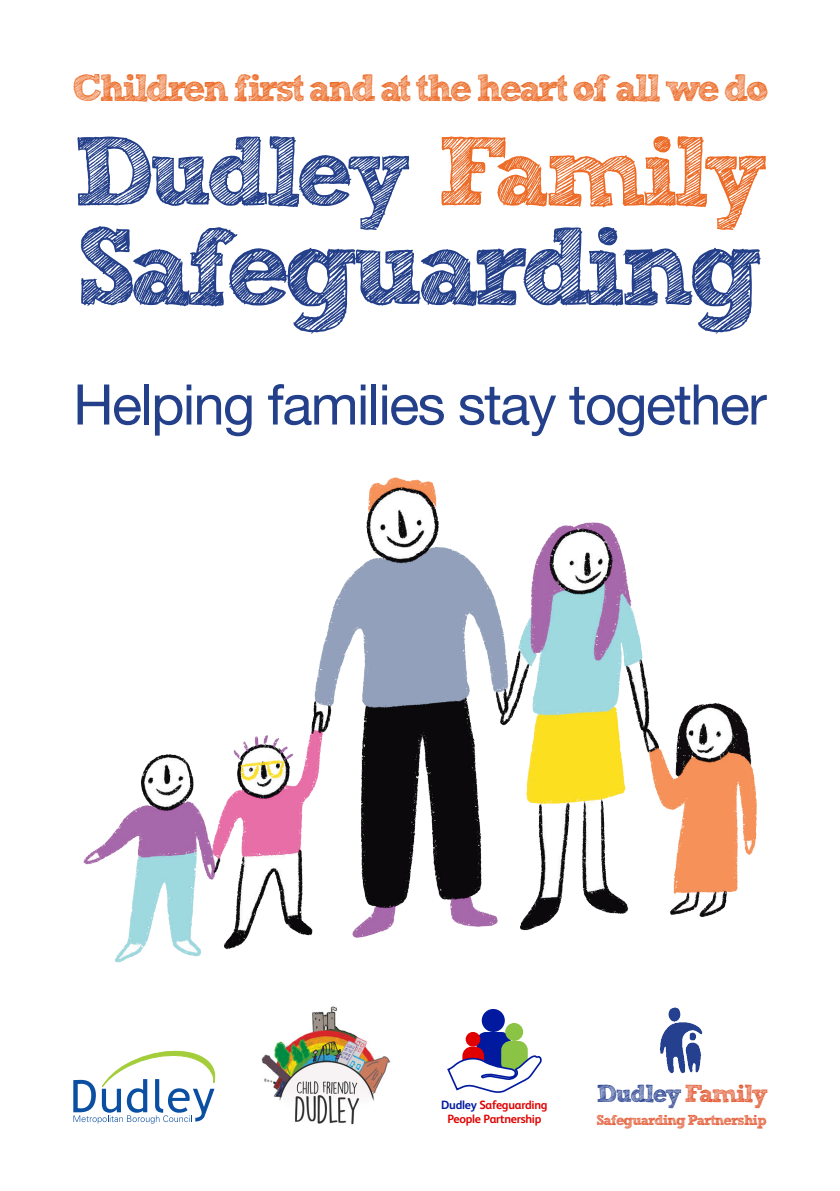
<style>
.page{position:relative;width:840px;height:1191px;background:#fff}
.page>*{position:absolute;margin:0;border:0;box-sizing:border-box;transform-origin:0 0}
.t1{font:700 110.2px "freeversion Sketch Block";letter-spacing:-.07em;color:#24408a}
.t2{font:700 98px "freeversion Sketch Block";letter-spacing:-.07em;color:#24408a}
.t3{font:56px "Helvetica Neue LT Pro";letter-spacing:-.03em;color:#24408a}
.t4{font:700 38px "freeversion Sketch Block";letter-spacing:-.08em;color:#ec6c28}
.t5{font:700 24.6px "freeversion Sketch Block";letter-spacing:-.07em;color:#253f8e}
.t6{font:700 14.4px "freeversion Sketch Block";letter-spacing:-.07em;color:#e04f26}
.t7{font:700 12px "FS Albert Pro";letter-spacing:-.02em;color:#e00000}
.s1{color:#ec6c28}
.s2{color:#00199f}
.s3{color:#e04f26}
</style>
<div class="page">
<img style="left:261px;top:1006px;width:129px;height:119px">
<svg style="left:73px;top:1050px;width:143px;height:73px"></svg>
<div style="left:476px;top:1032px;width:34px;height:40px;background:#00199f;border-radius:9px"></div>
<div style="left:501px;top:1041px;width:26px;height:31px;background:#8bc444;border-radius:9px"></div>
<div style="left:462px;top:1046px;width:22px;height:26px;background:#e00000;border-radius:9px"></div>
<div style="left:481px;top:1009px;width:23px;height:23px;background:#00199f;border-radius:50%"></div>
<div style="left:505px;top:1023px;width:18px;height:18px;background:#8bc444;border-radius:50%"></div>
<div style="left:465px;top:1032px;width:15px;height:14px;background:#e00000;border-radius:50%"></div>
<svg style="left:447px;top:1055px;width:95px;height:38px"></svg>
<img style="left:660px;top:1007px;width:43px;height:67px">
<img style="left:83px;top:477px;width:674px;height:486px">
<p class="t4" style="left:72px;top:73px;width:698px">Children first and at the heart of all we do</p>
<p class="t2" style="left:72px;top:135px;width:696px">Dudley <span class="s1">Family</span></p>
<p class="t1" style="left:76px;top:225px;width:688px">Safeguarding</p>
<p class="t3" style="left:73px;top:370px;width:694px">Helping families stay together</p>
<p class="t7" style="left:441px;top:1096px;width:108px"><span class="s2">Dudley</span> Safeguarding</p>
<p class="t7" style="left:447px;top:1110px;width:96px">People Partnership</p>
<p class="t5" style="left:596px;top:1084px;width:173px">Dudley <span class="s3">Family</span></p>
<p class="t6" style="left:596px;top:1114px;width:172px">Safeguarding Partnership</p>
</div>
